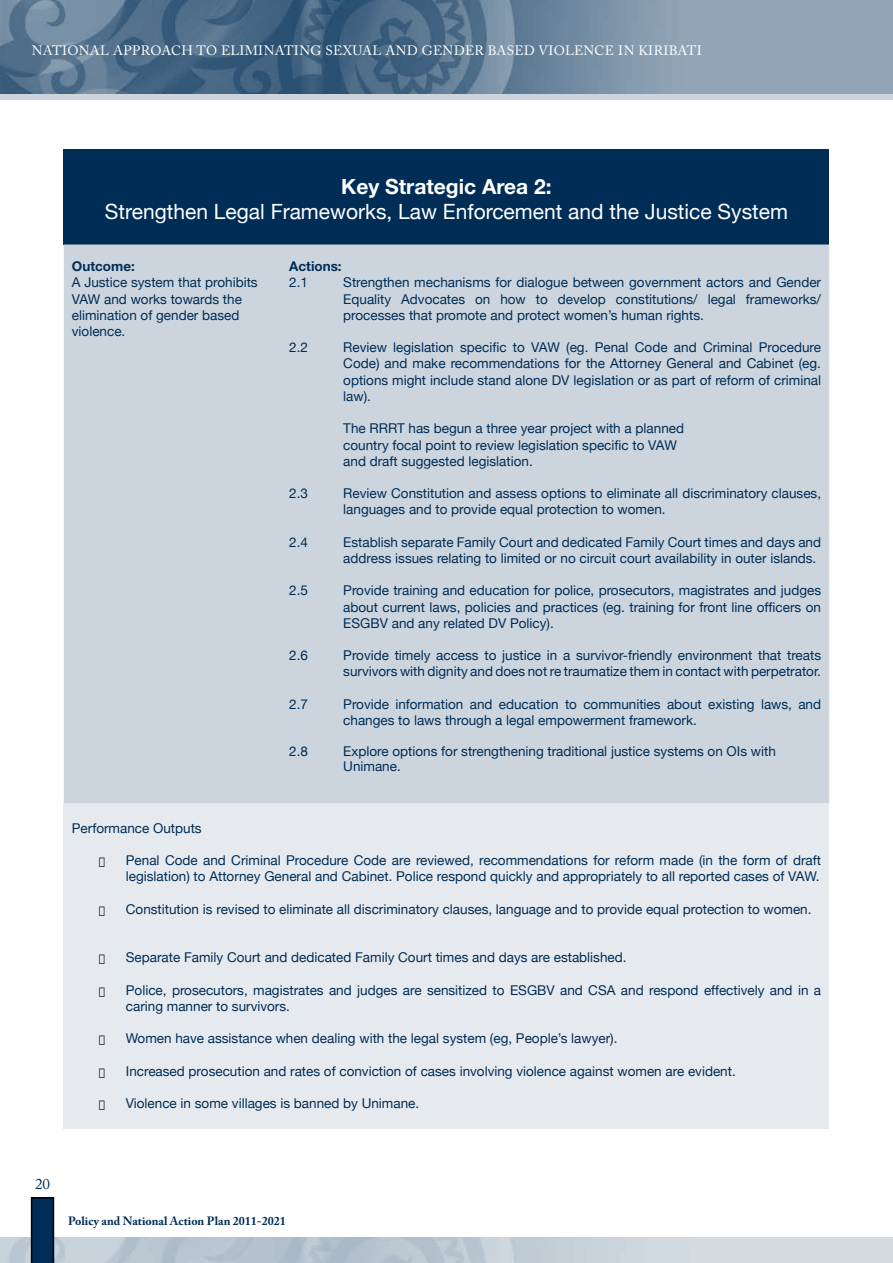
<style>
.page{position:relative;width:893px;height:1263px;background:#fff}
.page>*{position:absolute;margin:0;border:0;box-sizing:border-box;transform-origin:0 0}
.t1{font:21px "Helvetica Neue";color:#fff}
.t2{font:700 21px "Helvetica Neue";color:#fff}
.t3{font:15px "Adobe Caslon Pro";color:#002d56}
.t4{font:13.5px/16.2px "Helvetica Neue";color:#002d56}
.t5{font:13.5px "Adobe Caslon Pro";letter-spacing:.025em;color:#fff}
.t6{font:700 13.5px "Helvetica Neue";color:#002d56}
.t7{font:700 12px "Adobe Caslon Pro";color:#002d56}
.s1{color:#000}
</style>
<div class="page">
<div style="left:0;top:6px;width:893px;height:94px;background:#ccd5dd"></div>
<img style="left:0;top:0;width:893px;height:94px">
<svg style="left:31px;top:1197px;width:23px;height:66px"></svg>
<div style="left:64px;top:149px;width:765px;height:95px;background:#002d56"></div>
<div style="left:64px;top:244px;width:765px;height:560px;background:#ccd5dd"></div>
<div style="left:64px;top:804px;width:765px;height:325px;background:#e6eaee"></div>
<p class="t5" style="left:32px;top:42px;width:671px">NATIONAL APPROACH TO ELIMINATING SEXUAL AND GENDER BASED VIOLENCE IN KIRIBATI</p>
<h1 class="t2" style="left:341px;top:174px;width:212px">Key Strategic Area 2:</h1>
<h1 class="t1" style="left:105px;top:199px;width:685px">Strengthen Legal Frameworks, Law Enforcement and the Justice System</h1>
<p class="t6" style="left:72px;top:258px;width:64px">Outcome:</p>
<p class="t4" style="left:72px;top:274px;width:187px">A Justice system that prohibits<br>VAW and works towards the elimination of gender based violence.</p>
<p class="t6" style="left:289px;top:258px;width:54px">Actions:</p>
<p class="t4" style="left:289px;top:274px;width:20px">2.1</p>
<p class="t4" style="left:343px;top:274px;width:479px;text-align:justify">Strengthen mechanisms for dialogue between government actors and Gender Equality Advocates on how to develop constitutions/ legal frameworks/ processes that promote and protect women’s human rights.</p>
<p class="t4" style="left:289px;top:339px;width:20px">2.2</p>
<p class="t4" style="left:343px;top:339px;width:479px;text-align:justify">Review legislation specific to VAW (eg. Penal Code and Criminal Procedure Code) and make recommendations for the Attorney General and Cabinet (eg. options might include stand alone DV legislation or as part of reform of criminal law).</p>
<p class="t4" style="left:343px;top:420px;width:342px">The RRRT has begun a three year project with a planned country focal point to review legislation specific to VAW and draft suggested legislation.</p>
<p class="t4" style="left:289px;top:485px;width:20px">2.3</p>
<p class="t4" style="left:343px;top:485px;width:479px">Review Constitution and assess options to eliminate all discriminatory clauses, languages and to provide equal protection to women.</p>
<p class="t4" style="left:289px;top:534px;width:20px">2.4</p>
<p class="t4" style="left:343px;top:534px;width:479px">Establish separate Family Court and dedicated Family Court times and days and address issues relating to limited or no circuit court availability in outer islands.</p>
<p class="t4" style="left:289px;top:582px;width:20px">2.5</p>
<p class="t4" style="left:343px;top:582px;width:479px;text-align:justify">Provide training and education for police, prosecutors, magistrates and judges about current laws, policies and practices (eg. training for front line officers on ESGBV and any related DV Policy).</p>
<p class="t4" style="left:289px;top:647px;width:20px">2.6</p>
<p class="t4" style="left:343px;top:647px;width:479px">Provide timely access to justice in a survivor-friendly environment that treats survivors with dignity and does not re traumatize them in contact with perpetrator.</p>
<p class="t4" style="left:289px;top:696px;width:20px">2.7</p>
<p class="t4" style="left:343px;top:696px;width:479px">Provide information and education to communities about existing laws, and changes to laws through a legal empowerment framework.</p>
<p class="t4" style="left:289px;top:743px;width:20px">2.8</p>
<p class="t4" style="left:343px;top:743px;width:434px;line-height:14.9px">Explore options for strengthening traditional justice systems on OIs with<br>Unimane.</p>
<p class="t4" style="left:72px;top:820px;width:131px">Performance Outputs</p>
<p class="t4" style="left:99px;top:852px;width:724px;text-align:right"><span class="s1">•</span> Penal Code and Criminal Procedure Code are reviewed, recommendations for reform made (in the form of draft legislation) to Attorney General and Cabinet. Police respond quickly and appropriately to all reported cases of VAW.</p>
<p class="t4" style="left:99px;top:901px;width:714px"><span class="s1">•</span> Constitution is revised to eliminate all discriminatory clauses, language and to provide equal protection to women.</p>
<p class="t4" style="left:99px;top:949px;width:529px"><span class="s1">•</span> Separate Family Court and dedicated Family Court times and days are established.</p>
<p class="t4" style="left:126px;top:982px;width:697px;text-indent:-27px"><span class="s1">•</span> Police, prosecutors, magistrates and judges are sensitized to ESGBV and CSA and respond effectively and in a caring manner to survivors.</p>
<p class="t4" style="left:99px;top:1030px;width:520px"><span class="s1">•</span> Women have assistance when dealing with the legal system (eg, People’s lawyer).</p>
<p class="t4" style="left:99px;top:1063px;width:638px"><span class="s1">•</span> Increased prosecution and rates of conviction of cases involving violence against women are evident.</p>
<p class="t4" style="left:99px;top:1095px;width:322px"><span class="s1">•</span> Violence in some villages is banned by Unimane.</p>
<p class="t3" style="left:35px;top:1175px;width:16px">20</p>
<p class="t7" style="left:68px;top:1214px;width:219px">Policy and National Action Plan 2011-2021</p>
</div>
